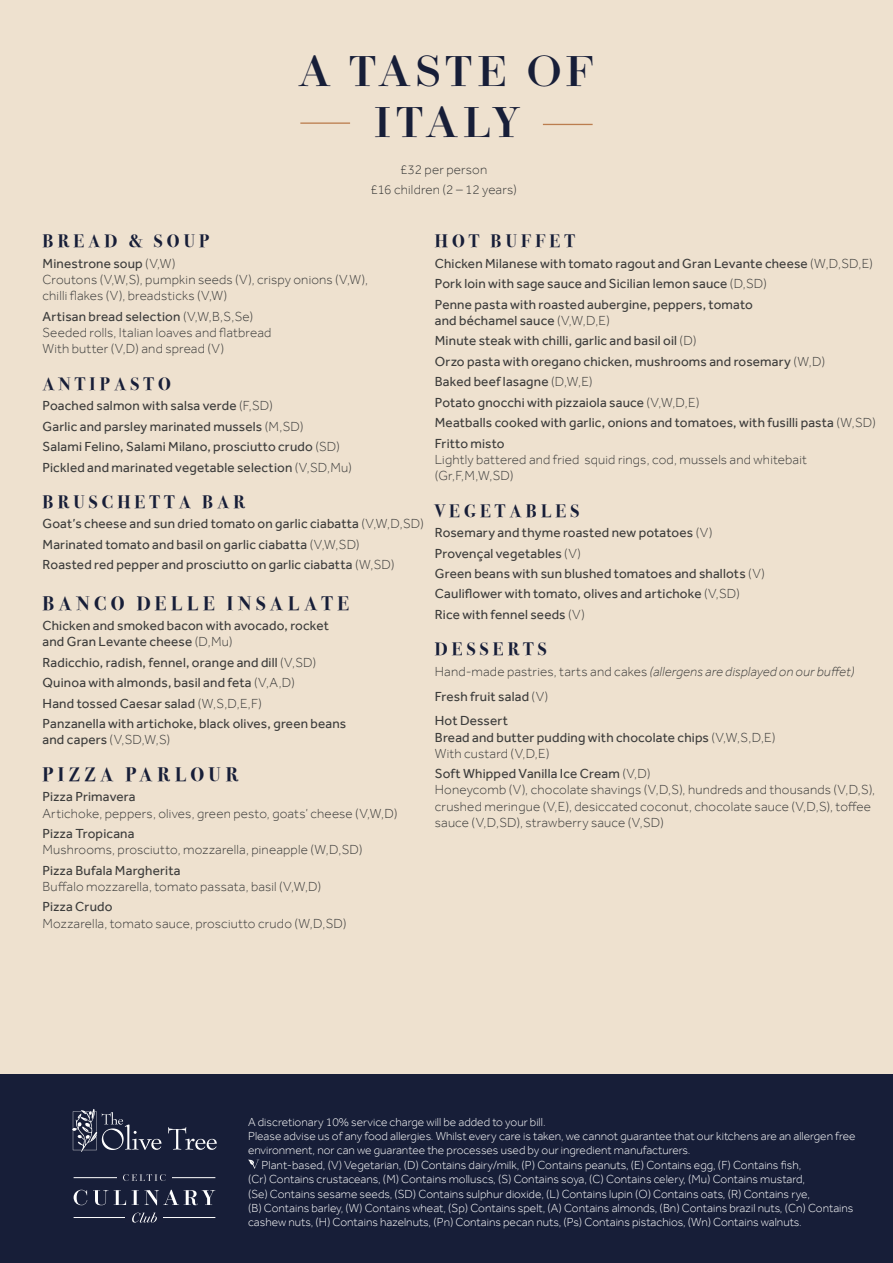
<style>
.page{position:relative;width:893px;height:1263px;background:#eee1cf}
.page>*{position:absolute;margin:0;border:0;box-sizing:border-box;transform-origin:0 0}
.t1{font:500 42px/51px "Ratio Modern";letter-spacing:.08em;color:#171e38;text-align:center}
.t2{font:700 19.5px "Bodoni Svty Two ITCTT";letter-spacing:.245em;color:#171e38}
.t3{font:700 18px "Bodoni Svty Two ITCTT";letter-spacing:.23em;color:#171e38}
.t4{font:13.5px/20.4px "Effra";letter-spacing:.015em;color:#3c3c3b}
.t5{font:300 13.5px/16.2px "Effra";letter-spacing:.015em;color:#3c3c3b}
.t6{font:300 12px "Effra";color:#fff}
.s1{font-weight:400}
.s2{font-weight:300}
.s3{font-style:italic}
</style>
<div class="page">
<div style="left:0;top:1075px;width:893px;height:188px;background:#171e38"></div>
<svg style="left:168px;top:1127px;width:49px;height:23px"></svg>
<svg style="left:72px;top:1109px;width:89px;height:43px"></svg>
<hr style="left:74px;top:1177px;width:141px;height:1px;background:#fff">
<div style="left:117px;top:1174px;width:55px;height:7px;background:#181e38"></div>
<hr style="left:74px;top:1217px;width:141px;height:1px;background:#fff">
<div style="left:126px;top:1212px;width:37px;height:10px;background:#181e38"></div>
<svg style="left:123px;top:1174px;width:43px;height:7px"></svg>
<svg style="left:132px;top:1212px;width:25px;height:10px"></svg>
<svg style="left:74px;top:1190px;width:141px;height:15px"></svg>
<svg style="left:248px;top:1159px;width:11px;height:10px"></svg>
<hr style="left:543px;top:124px;width:50px;height:1px;background:#bb7d4f">
<hr style="left:300px;top:122px;width:50px;height:2px;background:#bb7d4f">
<h1 class="t1" style="left:299px;top:44px;width:296px">A TASTE OF<br>ITALY</h1>
<p class="t5" style="left:370px;top:159px;width:148px;line-height:20.4px;text-align:center">£32 per person<br>£16 children (2 – 12 years)</p>
<h3 class="t3" style="left:43px;top:226px;width:168px">BREAD &amp; SOUP</h3>
<p class="t5" style="left:43px;top:255px;width:327px"><span class="s1">Minestrone soup</span> (V,W)<br>Croutons (V,W,S), pumpkin seeds (V), crispy onions (V,W), chilli flakes (V), breadsticks (V,W)</p>
<p class="t5" style="left:43px;top:308px;width:230px"><span class="s1">Artisan bread selection</span> (V,W,B,S,Se)<br>Seeded rolls, Italian loaves and flatbread<br>With butter (V,D) and spread (V)</p>
<h3 class="t3" style="left:43px;top:369px;width:130px">ANTIPASTO</h3>
<p class="t4" style="left:43px;top:395px;width:311px">Poached salmon with salsa verde <span class="s2">(F,SD)<br></span>Garlic and parsley marinated mussels <span class="s2">(M,SD)<br></span>Salami Felino, Salami Milano, prosciutto crudo <span class="s2">(SD)<br></span>Pickled and marinated vegetable selection <span class="s2">(V,SD,Mu)</span></p>
<h3 class="t3" style="left:43px;top:487px;width:204px">BRUSCHETTA BAR</h3>
<p class="t4" style="left:43px;top:514px;width:383px">Goat’s cheese and sun dried tomato on garlic ciabatta <span class="s2">(V,W,D,SD)<br></span>Marinated tomato and basil on garlic ciabatta <span class="s2">(V,W,SD)<br></span>Roasted red pepper and prosciutto on garlic ciabatta <span class="s2">(W,SD)</span></p>
<h2 class="t2" style="left:43px;top:587px;width:308px">BANCO DELLE INSALATE</h2>
<p class="t4" style="left:43px;top:617px;width:288px;line-height:16.2px">Chicken and smoked bacon with avocado, rocket and Gran Levante cheese <span class="s2">(D,Mu)</span></p>
<p class="t4" style="left:43px;top:652px;width:305px">Radicchio, radish, fennel, orange and dill <span class="s2">(V,SD)<br></span>Quinoa with almonds, basil and feta <span class="s2">(V,A,D)<br></span>Hand tossed Caesar salad <span class="s2">(W,S,D,E,F)<br></span>Panzanella with artichoke, black olives, green beans</p>
<p class="t5" style="left:43px;top:732px;width:129px"><span class="s1">and capers</span> (V,SD,W,S)</p>
<h2 class="t2" style="left:43px;top:758px;width:197px">PIZZA PARLOUR</h2>
<p class="t4" style="left:43px;top:786px;width:95px">Pizza Primavera</p>
<p class="t5" style="left:43px;top:805px;width:356px">Artichoke, peppers, olives, green pesto, goats’ cheese (V,W,D)</p>
<p class="t4" style="left:43px;top:823px;width:94px">Pizza Tropicana</p>
<p class="t5" style="left:43px;top:841px;width:321px">Mushrooms, prosciutto, mozzarella, pineapple (W,D,SD)</p>
<p class="t4" style="left:43px;top:860px;width:140px">Pizza Bufala Margherita</p>
<p class="t5" style="left:43px;top:878px;width:280px">Buffalo mozzarella, tomato passata, basil (V,W,D)</p>
<p class="t4" style="left:43px;top:896px;width:72px">Pizza Crudo</p>
<p class="t5" style="left:43px;top:915px;width:305px">Mozzarella, tomato sauce, prosciutto crudo (W,D,SD)</p>
<h3 class="t3" style="left:435px;top:226px;width:142px">HOT BUFFET</h3>
<p class="t4" style="left:435px;top:253px;width:440px">Chicken Milanese with tomato ragout and Gran Levante cheese <span class="s2">(W,D,SD,E)<br></span>Pork loin with sage sauce and Sicilian lemon sauce <span class="s2">(D,SD)<br></span>Penne pasta with roasted aubergine, peppers, tomato</p>
<p class="t4" style="left:435px;top:310px;width:443px">and béchamel sauce <span class="s2">(V,W,D,E)<br></span>Minute steak with chilli, garlic and basil oil <span class="s2">(D)<br></span>Orzo pasta with oregano chicken, mushrooms and rosemary <span class="s2">(W,D)<br></span>Baked beef lasagne <span class="s2">(D,W,E)<br></span>Potato gnocchi with pizzaiola sauce <span class="s2">(V,W,D,E)<br></span>Meatballs cooked with garlic, onions and tomatoes, with fusilli pasta <span class="s2">(W,SD)<br></span>Fritto misto</p>
<p class="t5" style="left:435px;top:451px;width:374px">Lightly battered and fried squid rings, cod, mussels and whitebait (Gr,F,M,W,SD)</p>
<h3 class="t3" style="left:435px;top:496px;width:146px">VEGETABLES</h3>
<p class="t4" style="left:435px;top:522px;width:332px">Rosemary and thyme roasted new potatoes <span class="s2">(V)<br></span>Provençal vegetables <span class="s2">(V)<br></span>Green beans with sun blushed tomatoes and shallots <span class="s2">(V)<br></span>Cauliflower with tomato, olives and artichoke <span class="s2">(V,SD)<br></span>Rice with fennel seeds <span class="s2">(V)</span></p>
<h3 class="t3" style="left:435px;top:634px;width:114px">DESSERTS</h3>
<p class="t5" style="left:435px;top:659px;width:421px;line-height:24.8px">Hand-made pastries, tarts and cakes <span class="s3">(allergens are displayed on our buffet)<br></span><span class="s1">Fresh fruit salad</span> (V)<br><span class="s1">Hot Dessert</span></p>
<p class="t4" style="left:435px;top:729px;width:342px;line-height:16.2px">Bread and butter pudding with chocolate chips <span class="s2">(V,W,S,D,E)<br>With custard (V,D,E)</span></p>
<p class="t5" style="left:435px;top:765px;width:442px"><span class="s1">Soft Whipped Vanilla Ice Cream</span> (V,D)<br>Honeycomb (V), chocolate shavings (V,D,S), hundreds and thousands (V,D,S), crushed meringue (V,E), desiccated coconut, chocolate sauce (V,D,S), toffee sauce (V,D,SD), strawberry sauce (V,SD)</p>
<p class="t6" style="left:248px;top:1114px;width:299px">A discretionary 10% service charge will be added to your bill.</p>
<p class="t6" style="left:248px;top:1129px;width:609px">Please advise us of any food allergies. Whilst every care is taken, we cannot guarantee that our kitchens are an allergen free</p>
<p class="t6" style="left:248px;top:1143px;width:444px">environment, nor can we guarantee the processes used by our ingredient manufacturers.</p>
<p class="t6" style="left:262px;top:1157px;width:541px">Plant-based, (V) Vegetarian, (D) Contains dairy/milk, (P) Contains peanuts, (E) Contains egg, (F) Contains fish,</p>
<p class="t6" style="left:248px;top:1172px;width:559px">(Cr) Contains crustaceans, (M) Contains molluscs, (S) Contains soya, (C) Contains celery, (Mu) Contains mustard,</p>
<p class="t6" style="left:248px;top:1186px;width:564px">(Se) Contains sesame seeds, (SD) Contains sulphur dioxide, (L) Contains lupin (O) Contains oats, (R) Contains rye,</p>
<p class="t6" style="left:248px;top:1201px;width:607px">(B) Contains barley, (W) Contains wheat, (Sp) Contains spelt, (A) Contains almonds, (Bn) Contains brazil nuts, (Cn) Contains</p>
<p class="t6" style="left:248px;top:1215px;width:555px">cashew nuts, (H) Contains hazelnuts, (Pn) Contains pecan nuts, (Ps) Contains pistachios, (Wn) Contains walnuts.</p>
</div>
